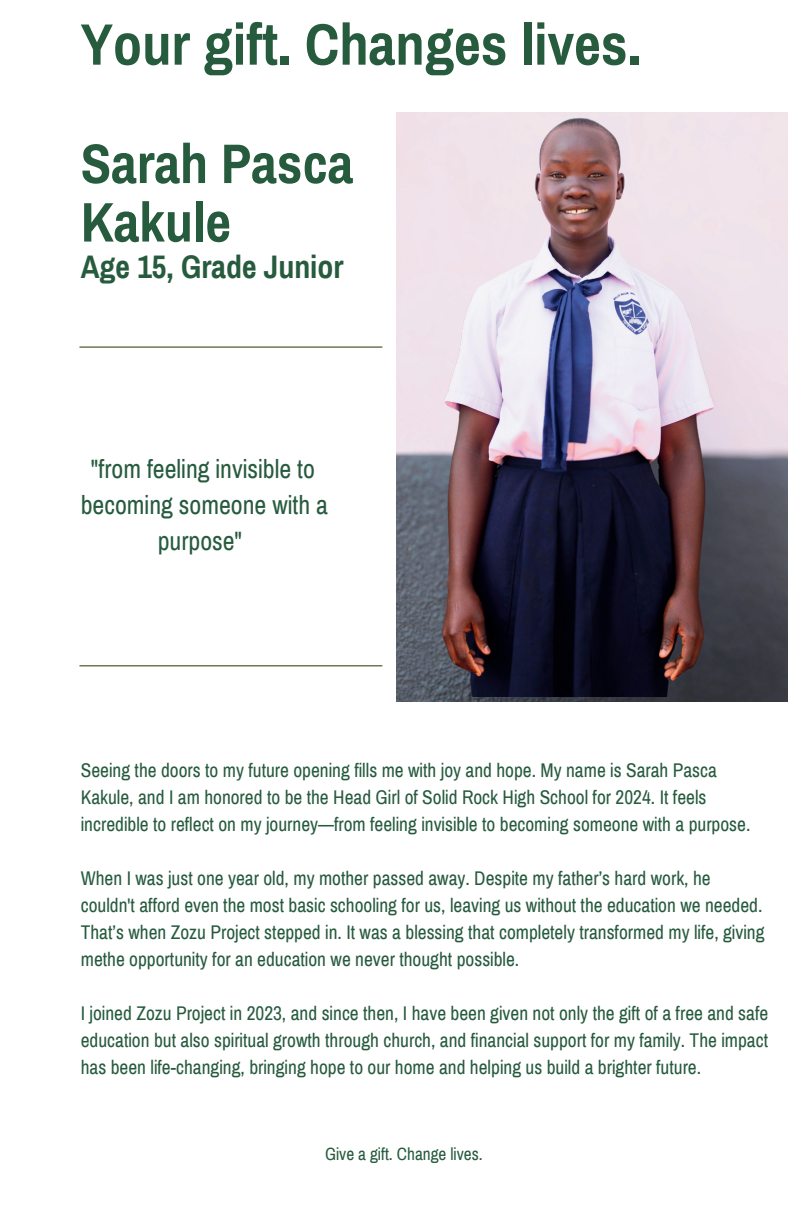
<style>
.page{position:relative;width:792px;height:1224px;background:#fff}
.page>*{position:absolute;margin:0;border:0;box-sizing:border-box;transform-origin:0 0}
.t1{font:700 58.6px "Archivo Narrow";color:#275b3e}
.t2{font:700 55.8px/58.6px "Archivo Narrow";color:#275b3e}
.t3{font:700 31.8px "Archivo Narrow";color:#275b3e}
.t4{font:26px/36px "Archivo Narrow";color:#275b3e;text-align:center}
.t5{font:19.4px/27px "Archivo Narrow";color:#275b3e}
.t6{font:17.2px "Archivo Narrow";color:#275b3e}
</style>
<div class="page">
<hr style="left:80px;top:346px;width:302px;height:2px;background:#727553">
<hr style="left:80px;top:665px;width:302px;height:2px;background:#727553">
<img style="left:396px;top:112px;width:392px;height:590px">
<img style="left:442px;top:118px;width:273px;height:579px">
<h1 class="t1" style="left:81px;top:9px;width:562px">Your gift. Changes lives.</h1>
<h2 class="t2" style="left:81px;top:134px;width:274px">Sarah Pasca<br>Kakule</h2>
<h3 class="t3" style="left:81px;top:247px;width:264px">Age 15, Grade Junior</h3>
<h3 class="t4" style="left:81px;top:451px;width:249px">"from feeling invisible to becoming someone with a purpose"</h3>
<p class="t5" style="left:81px;top:757px;width:671px">Seeing the doors to my future opening fills me with joy and hope. My name is Sarah Pasca<br>Kakule, and I am honored to be the Head Girl of Solid Rock High School for 2024. It feels incredible to reflect on my journey—from feeling invisible to becoming someone with a purpose.</p>
<p class="t5" style="left:81px;top:865px;width:685px">When I was just one year old, my mother passed away. Despite my father’s hard work, he couldn't afford even the most basic schooling for us, leaving us without the education we needed.<br>That’s when Zozu Project stepped in. It was a blessing that completely transformed my life, giving methe opportunity for an education we never thought possible.</p>
<p class="t5" style="left:81px;top:1000px;width:689px;text-align:justify">I joined Zozu Project in 2023, and since then, I have been given not only the gift of a free and safe education but also spiritual growth through church, and financial support for my family. The impact has been life-changing, bringing hope to our home and helping us build a brighter future.</p>
<p class="t6" style="left:325px;top:1144px;width:159px">Give a gift. Change lives.</p>
</div>
